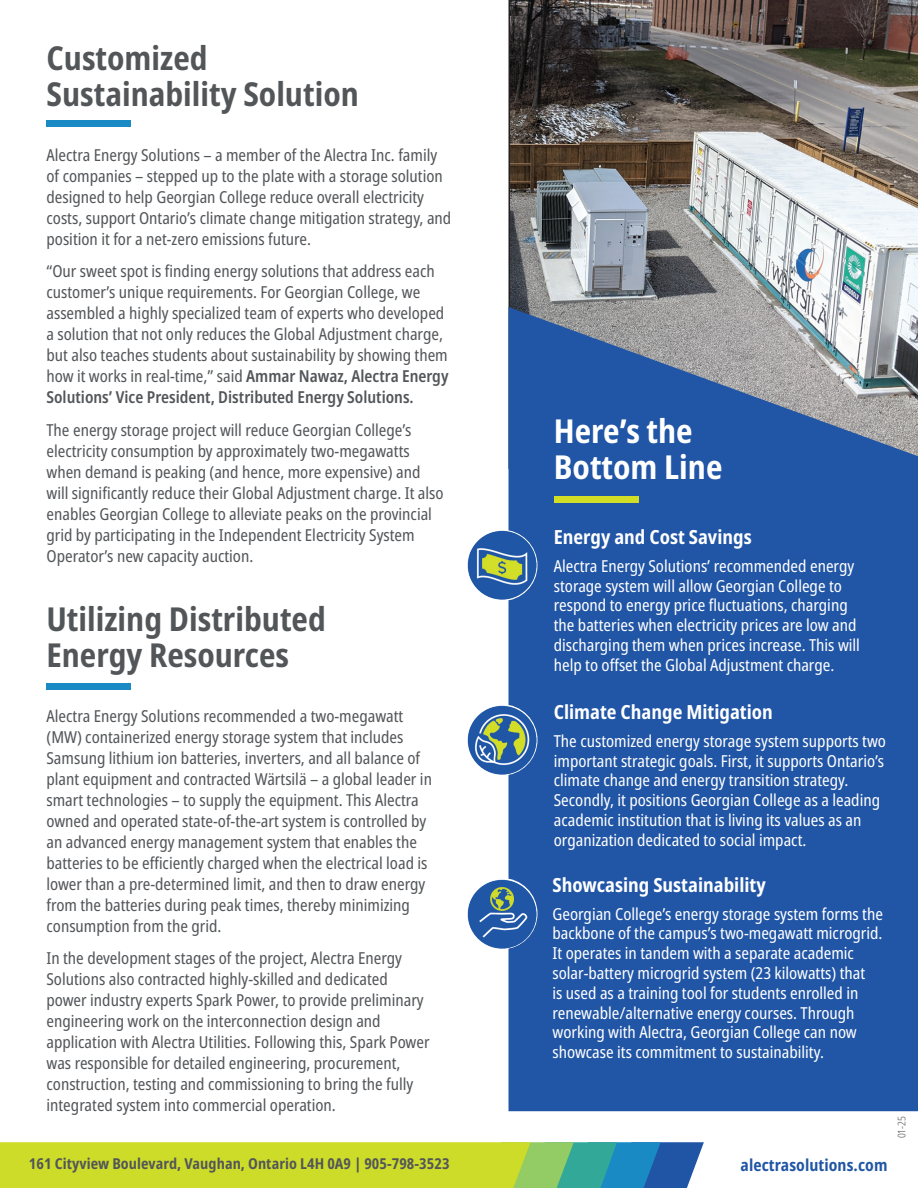
<style>
.page{position:relative;width:918px;height:1188px;background:#fff}
.page>*{position:absolute;margin:0;border:0;box-sizing:border-box;transform-origin:0 0}
.t1{font:700 condensed 33px/36px "Noto Sans";color:#535659}
.t2{font:700 condensed 33px/36px "Noto Sans";color:#fff}
.t3{font:700 condensed 19.5px "Noto Sans";color:#fff}
.t4{font:condensed 16.5px/21px "Noto Sans";color:#535659}
.t5{font:condensed 16.5px/19.8px "Noto Sans";color:#fff}
.t6{font:700 condensed 16.5px "Noto Sans";letter-spacing:.005em;color:#2155a5}
.t7{font:700 condensed 15px "Noto Sans";letter-spacing:.005em;color:#535659}
.t8{font:300 condensed 10.5px "Noto Sans";color:#535659}
.s1{font-weight:600}
</style>
<div class="page">
<img style="left:509px;top:0;width:409px;height:307px">
<svg style="left:0;top:1142px;width:704px;height:46px;background:#aaca46"></svg>
<svg style="left:509px;top:307px;width:409px;height:804px;background:#2d5da5"></svg>
<div style="left:46px;top:121px;width:85px;height:6px;background:#198ac4"></div>
<div style="left:554px;top:496px;width:84px;height:6px;background:#d2dd25"></div>
<div style="left:46px;top:683px;width:85px;height:7px;background:#198ac4"></div>
<img style="left:467px;top:530px;width:70px;height:71px">
<img style="left:467px;top:704px;width:70px;height:71px">
<img style="left:467px;top:878px;width:70px;height:71px">
<h1 class="t1" style="left:46px;top:40px;width:314px">Customized<br>Sustainability Solution</h1>
<p class="t4" style="left:46px;top:145px;width:406px">Alectra Energy Solutions – a member of the Alectra Inc. family of companies – stepped up to the plate with a storage solution designed to help Georgian College reduce overall electricity costs, support Ontario’s climate change mitigation strategy, and position it for a net-zero emissions future.</p>
<p class="t4" style="left:46px;top:261px;width:404px">“Our sweet spot is finding energy solutions that address each customer’s unique requirements. For Georgian College, we assembled a highly specialized team of experts who developed a solution that not only reduces the Global Adjustment charge, but also teaches students about sustainability by showing them how it works in real-time,” said <span class="s1">Ammar Nawaz, Alectra Energy Solutions’ Vice President, Distributed Energy Solutions.</span></p>
<p class="t4" style="left:46px;top:420px;width:399px">The energy storage project will reduce Georgian College’s electricity consumption by approximately two-megawatts when demand is peaking (and hence, more expensive) and will significantly reduce their Global Adjustment charge. It also enables Georgian College to alleviate peaks on the provincial grid by participating in the Independent Electricity System Operator’s new capacity auction.</p>
<h1 class="t1" style="left:46px;top:601px;width:281px">Utilizing Distributed<br>Energy Resources</h1>
<h1 class="t2" style="left:554px;top:413px;width:170px">Here’s the<br>Bottom Line</h1>
<p class="t3" style="left:554px;top:523px;width:199px">Energy and Cost Savings</p>
<p class="t5" style="left:554px;top:556px;width:308px">Alectra Energy Solutions’ recommended energy storage system will allow Georgian College to respond to energy price fluctuations, charging the batteries when electricity prices are low and discharging them when prices increase. This will help to offset the Global Adjustment charge.</p>
<p class="t4" style="left:46px;top:706px;width:387px">Alectra Energy Solutions recommended a two-megawatt (MW) containerized energy storage system that includes Samsung lithium ion batteries, inverters, and all balance of plant equipment and contracted Wärtsilä – a global leader in smart technologies – to supply the equipment. This Alectra owned and operated state-of-the-art system is controlled by an advanced energy management system that enables the batteries to be efficiently charged when the electrical load is lower than a pre-determined limit, and then to draw energy from the batteries during peak times, thereby minimizing consumption from the grid.</p>
<p class="t4" style="left:46px;top:948px;width:385px">In the development stages of the project, Alectra Energy Solutions also contracted highly-skilled and dedicated power industry experts Spark Power, to provide preliminary engineering work on the interconnection design and application with Alectra Utilities. Following this, Spark Power was responsible for detailed engineering, procurement, construction, testing and commissioning to bring the fully integrated system into commercial operation.</p>
<p class="t3" style="left:554px;top:698px;width:221px">Climate Change Mitigation</p>
<p class="t5" style="left:554px;top:731px;width:334px">The customized energy storage system supports two important strategic goals. First, it supports Ontario’s climate change and energy transition strategy.<br>Secondly, it positions Georgian College as a leading academic institution that is living its values as an organization dedicated to social impact.</p>
<p class="t3" style="left:553px;top:871px;width:215px">Showcasing Sustainability</p>
<p class="t5" style="left:553px;top:904px;width:332px">Georgian College’s energy storage system forms the backbone of the campus’s two-megawatt microgrid.<br>It operates in tandem with a separate academic solar-battery microgrid system (23 kilowatts) that<br>is used as a training tool for students enrolled in renewable/alternative energy courses. Through working with Alectra, Georgian College can now showcase its commitment to sustainability.</p>
<p class="t7" style="left:29px;top:1153px;width:422px">161 Cityview Boulevard, Vaughan, Ontario L4H 0A9 | 905-798-3523</p>
<p class="t6" style="left:741px;top:1153px;width:148px">alectrasolutions.com</p>
<p class="t8" style="left:894px;top:1138px;width:24px;rotate:-90deg">01-25</p>
</div>
